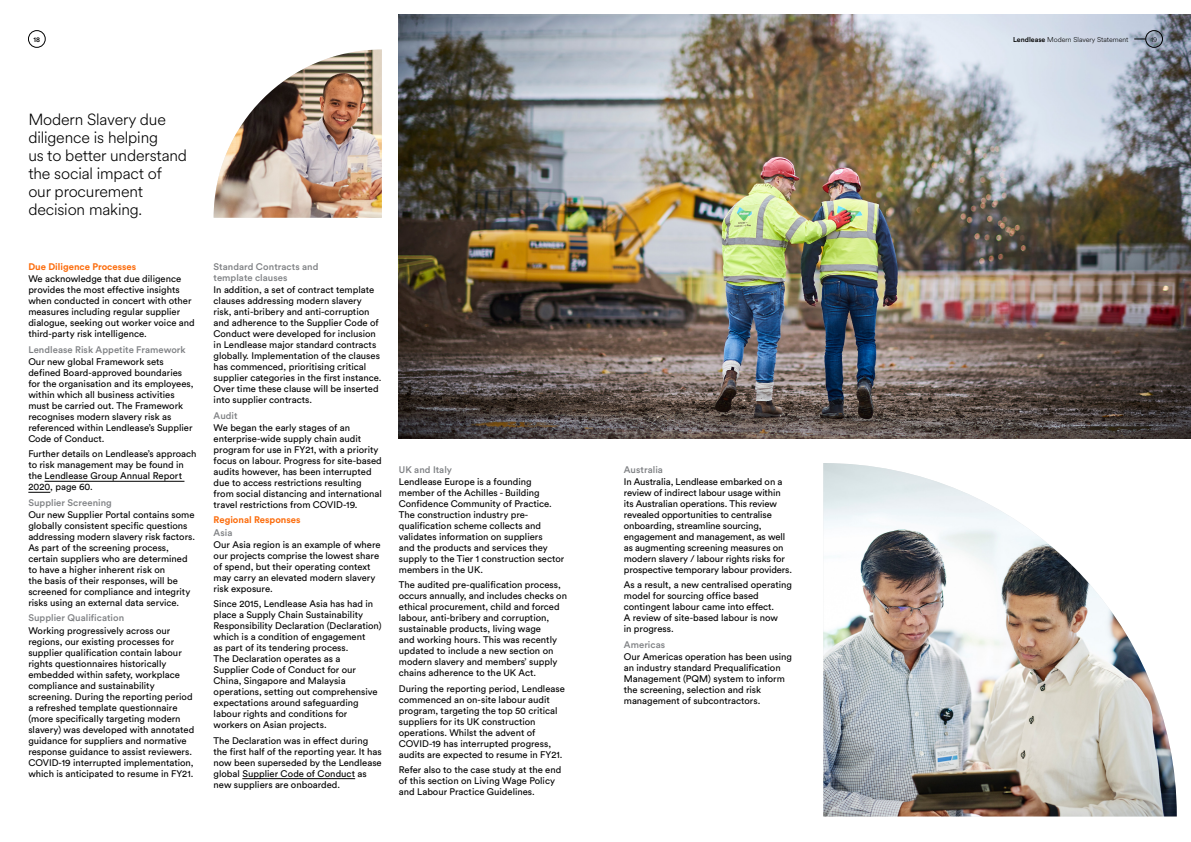
<style>
.page{position:relative;width:1191px;height:842px;background:#fff}
.page>*{position:absolute;margin:0;border:0;box-sizing:border-box;transform-origin:0 0}
.t1{font:300 16px/18px "Circular XX";letter-spacing:-.01em;color:#000}
.t2{font:9.5px/11px "Circular Std";color:#000}
.t3{font:500 9.5px/11px "Circular Std";letter-spacing:.005em;color:#808285}
.t4{font:700 9.5px "Circular Std";color:#fc6c0c}
.t5{font:300 7px "Circular XX";color:#000}
.t6{font:500 7px "Circular Std";color:#000}
.s1{font-family:"Circular Std";font-weight:500}
</style>
<div class="page">
<hr style="left:45px;top:481px;width:139px;height:1px;background:#000">
<svg style="left:28px;top:492px;width:22px;height:1px"></svg>
<hr style="left:242px;top:778px;width:113px;height:1px;background:#000">
<img style="left:399px;top:14px;width:792px;height:424px">
<img style="left:823px;top:463px;width:353px;height:353px">
<img style="left:214px;top:50px;width:168px;height:168px">
<div style="left:1145px;top:30px;width:17px;height:17px;border:1px solid #000;border-radius:50%"></div>
<div style="left:28px;top:30px;width:17px;height:17px;border:1px solid #000;border-radius:50%"></div>
<p class="t6" style="left:34px;top:35px;width:8px">18</p>
<p class="t5" style="left:1013px;top:34px;width:117px"><span class="s1">Lendlease</span> Modern Slavery Statement</p>
<p class="t5" style="left:1151px;top:34px;width:8px">19</p>
<h1 class="t1" style="left:28px;top:110px;width:160px">Modern Slavery due diligence is helping<br>us to better understand the social impact of our procurement decision making.</h1>
<p class="t4" style="left:28px;top:260px;width:109px">Due Diligence Processes</p>
<p class="t2" style="left:28px;top:273px;width:168px">We acknowledge that due diligence provides the most effective insights when conducted in concert with other measures including regular supplier dialogue, seeking out worker voice and third-party risk intelligence.</p>
<p class="t3" style="left:28px;top:344px;width:159px">Lendlease Risk Appetite Framework</p>
<p class="t2" style="left:28px;top:356px;width:167px">Our new global Framework sets defined Board-approved boundaries for the organisation and its employees, within which all business activities must be carried out. The Framework recognises modern slavery risk as referenced within Lendlease’s Supplier Code of Conduct.</p>
<p class="t2" style="left:28px;top:448px;width:170px">Further details on Lendlease’s approach to risk management may be found in the Lendlease Group Annual Report<br>2020, page 60.</p>
<p class="t3" style="left:28px;top:496px;width:85px">Supplier Screening</p>
<p class="t2" style="left:28px;top:509px;width:168px">Our new Supplier Portal contains some globally consistent specific questions addressing modern slavery risk factors.<br>As part of the screening process, certain suppliers who are determined to have a higher inherent risk on<br>the basis of their responses, will be screened for compliance and integrity risks using an external data service.</p>
<p class="t3" style="left:28px;top:612px;width:97px">Supplier Qualification</p>
<p class="t2" style="left:28px;top:625px;width:167px">Working progressively across our regions, our existing processes for supplier qualification contain labour rights questionnaires historically embedded within safety, workplace compliance and sustainability screening. During the reporting period a refreshed template questionnaire (more specifically targeting modern slavery) was developed with annotated guidance for suppliers and normative response guidance to assist reviewers.<br>COVID-19 interrupted implementation, which is anticipated to resume in FY21.</p>
<p class="t3" style="left:214px;top:261px;width:106px">Standard Contracts and template clauses</p>
<p class="t2" style="left:214px;top:284px;width:169px">In addition, a set of contract template clauses addressing modern slavery risk, anti-bribery and anti-corruption and adherence to the Supplier Code of Conduct were developed for inclusion in Lendlease major standard contracts globally. Implementation of the clauses has commenced, prioritising critical supplier categories in the first instance.<br>Over time these clause will be inserted into supplier contracts.</p>
<p class="t3" style="left:214px;top:410px;width:25px">Audit</p>
<p class="t2" style="left:214px;top:422px;width:170px">We began the early stages of an enterprise-wide supply chain audit program for use in FY21, with a priority focus on labour. Progress for site-based audits however, has been interrupted due to access restrictions resulting from social distancing and international travel restrictions from COVID-19.</p>
<p class="t4" style="left:214px;top:514px;width:88px">Regional Responses</p>
<p class="t3" style="left:214px;top:527px;width:20px">Asia</p>
<p class="t2" style="left:214px;top:539px;width:169px">Our Asia region is an example of where our projects comprise the lowest share of spend, but their operating context may carry an elevated modern slavery risk exposure.</p>
<p class="t2" style="left:214px;top:598px;width:170px">Since 2015, Lendlease Asia has had in place a Supply Chain Sustainability Responsibility Declaration (Declaration) which is a condition of engagement<br>as part of its tendering process.<br>The Declaration operates as a<br>Supplier Code of Conduct for our China, Singapore and Malaysia operations, setting out comprehensive expectations around safeguarding labour rights and conditions for workers on Asian projects.</p>
<p class="t2" style="left:214px;top:735px;width:170px">The Declaration was in effect during the first half of the reporting year. It has now been superseded by the Lendlease global Supplier Code of Conduct as new suppliers are onboarded.</p>
<p class="t3" style="left:399px;top:464px;width:55px">UK and Italy</p>
<p class="t2" style="left:399px;top:476px;width:167px">Lendlease Europe is a founding member of the Achilles - Building<br>Confidence Community of Practice.<br>The construction industry pre&shy;qualification scheme collects and validates information on suppliers<br>and the products and services they supply to the Tier 1 construction sector members in the UK.</p>
<p class="t2" style="left:399px;top:579px;width:170px">The audited pre-qualification process, occurs annually, and includes checks on ethical procurement, child and forced labour, anti-bribery and corruption, sustainable products, living wage<br>and working hours. This was recently updated to include a new section on modern slavery and members’ supply chains adherence to the UK Act.</p>
<p class="t2" style="left:399px;top:683px;width:167px">During the reporting period, Lendlease commenced an on-site labour audit program, targeting the top 50 critical suppliers for its UK construction operations. Whilst the advent of COVID-19 has interrupted progress, audits are expected to resume in FY21.</p>
<p class="t2" style="left:399px;top:764px;width:164px">Refer also to the case study at the end of this section on Living Wage Policy and Labour Practice Guidelines.</p>
<p class="t3" style="left:624px;top:464px;width:41px">Australia</p>
<p class="t2" style="left:624px;top:476px;width:170px">In Australia, Lendlease embarked on a review of indirect labour usage within its Australian operations. This review revealed opportunities to centralise onboarding, streamline sourcing, engagement and management, as well as augmenting screening measures on modern slavery / labour rights risks for prospective temporary labour providers.</p>
<p class="t2" style="left:624px;top:579px;width:170px">As a result, a new centralised operating model for sourcing office based contingent labour came into effect.<br>A review of site-based labour is now<br>in progress.</p>
<p class="t3" style="left:624px;top:638px;width:43px">Americas</p>
<p class="t2" style="left:624px;top:651px;width:170px">Our Americas operation has been using an industry standard Prequalification Management (PQM) system to inform the screening, selection and risk management of subcontractors.</p>
</div>
